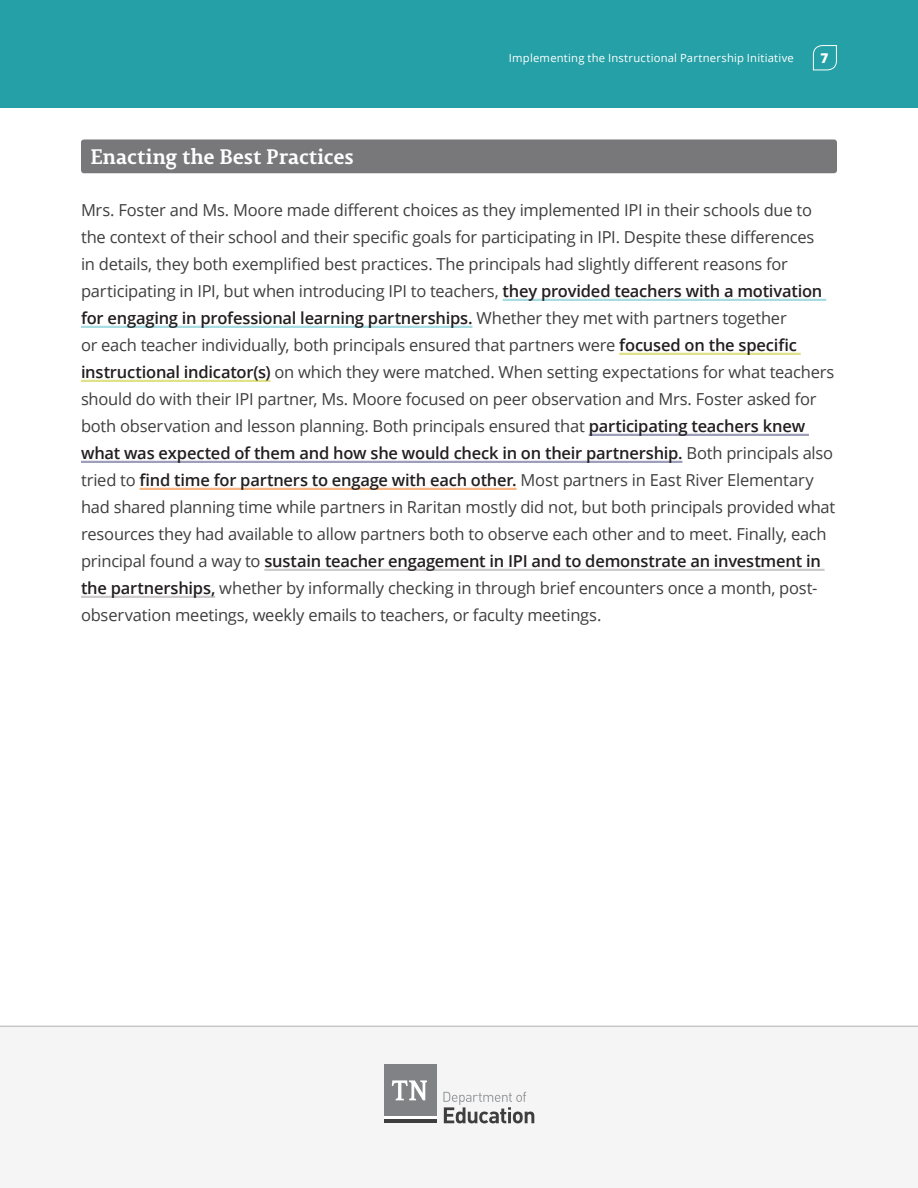
<style>
.page{position:relative;width:918px;height:1188px;background:#fff}
.page>*{position:absolute;margin:0;border:0;box-sizing:border-box;transform-origin:0 0}
.t1{font:700 21px "Permian Slab Serif Typeface";letter-spacing:-.01em;color:#fff}
.t2{font:16.5px/27px "Open Sans";letter-spacing:-.015em;color:#3e3e3f}
.t3{font:800 13.5px "Open Sans";color:#fff}
.t4{font:11.25px "Open Sans";letter-spacing:.02em;color:#fff}
.s1{font-weight:600;color:#231f20}
</style>
<div class="page">
<div style="left:0;top:0;width:918px;height:108px;background:#25a0a6"></div>
<svg style="left:813px;top:45px;width:24px;height:26px"></svg>
<div style="left:0;top:1026px;width:918px;height:98px;background:#f5f5f5"></div>
<hr style="left:503px;top:299px;width:323px;height:2px;background:#a7dce2">
<hr style="left:81px;top:326px;width:391px;height:2px;background:#a7dce2">
<hr style="left:619px;top:353px;width:182px;height:2px;background:#e0e289">
<hr style="left:81px;top:380px;width:189px;height:2px;background:#e0e289">
<hr style="left:589px;top:434px;width:220px;height:2px;background:#9d9eb9">
<hr style="left:81px;top:461px;width:601px;height:2px;background:#9d9eb9">
<hr style="left:140px;top:488px;width:377px;height:2px;background:#f7b584">
<hr style="left:264px;top:569px;width:561px;height:2px;background:#cccaca">
<hr style="left:81px;top:596px;width:134px;height:2px;background:#cccaca">
<div style="left:81px;top:140px;width:756px;height:33px;background:#787779;border-radius:3px"></div>
<svg style="left:443px;top:1092px;width:91px;height:31px"></svg>
<div style="left:384px;top:1064px;width:53px;height:53px;background:#808285"></div>
<hr style="left:384px;top:1119px;width:53px;height:4px;background:#3e3e3f">
<svg style="left:392px;top:1080px;width:35px;height:20px"></svg>
<hr style="left:384px;top:1117px;width:53px;height:2px;background:#fff">
<p class="t1" style="left:90px;top:139px;width:265px">Enacting the Best Practices</p>
<p class="t4" style="left:509px;top:50px;width:286px">Implementing the Instructional Partnership Initiative</p>
<p class="t3" style="left:820px;top:48px;width:9px">7</p>
<p class="t2" style="left:81px;top:196px;width:756px">Mrs. Foster and Ms. Moore made different choices as they implemented IPI in their schools due to the context of their school and their specific goals for participating in IPI. Despite these differences<br>in details, they both exemplified best practices. The principals had slightly different reasons for participating in IPI, but when introducing IPI to teachers, <span class="s1">they provided teachers with a motivation for engaging in professional learning partnerships.</span> Whether they met with partners together<br>or each teacher individually, both principals ensured that partners were <span class="s1">focused on the specific instructional indicator(s)</span> on which they were matched. When setting expectations for what teachers should do with their IPI partner, Ms. Moore focused on peer observation and Mrs. Foster asked for both observation and lesson planning. Both principals ensured that <span class="s1">participating teachers knew what was expected of them and how she would check in on their partnership.</span> Both principals also tried to <span class="s1">find time for partners to engage with each other.</span> Most partners in East River Elementary had shared planning time while partners in Raritan mostly did not, but both principals provided what resources they had available to allow partners both to observe each other and to meet. Finally, each principal found a way to <span class="s1">sustain teacher engagement in IPI and to demonstrate an investment in the partnerships,</span> whether by informally checking in through brief encounters once a month, post&shy;observation meetings, weekly emails to teachers, or faculty meetings.</p>
</div>
